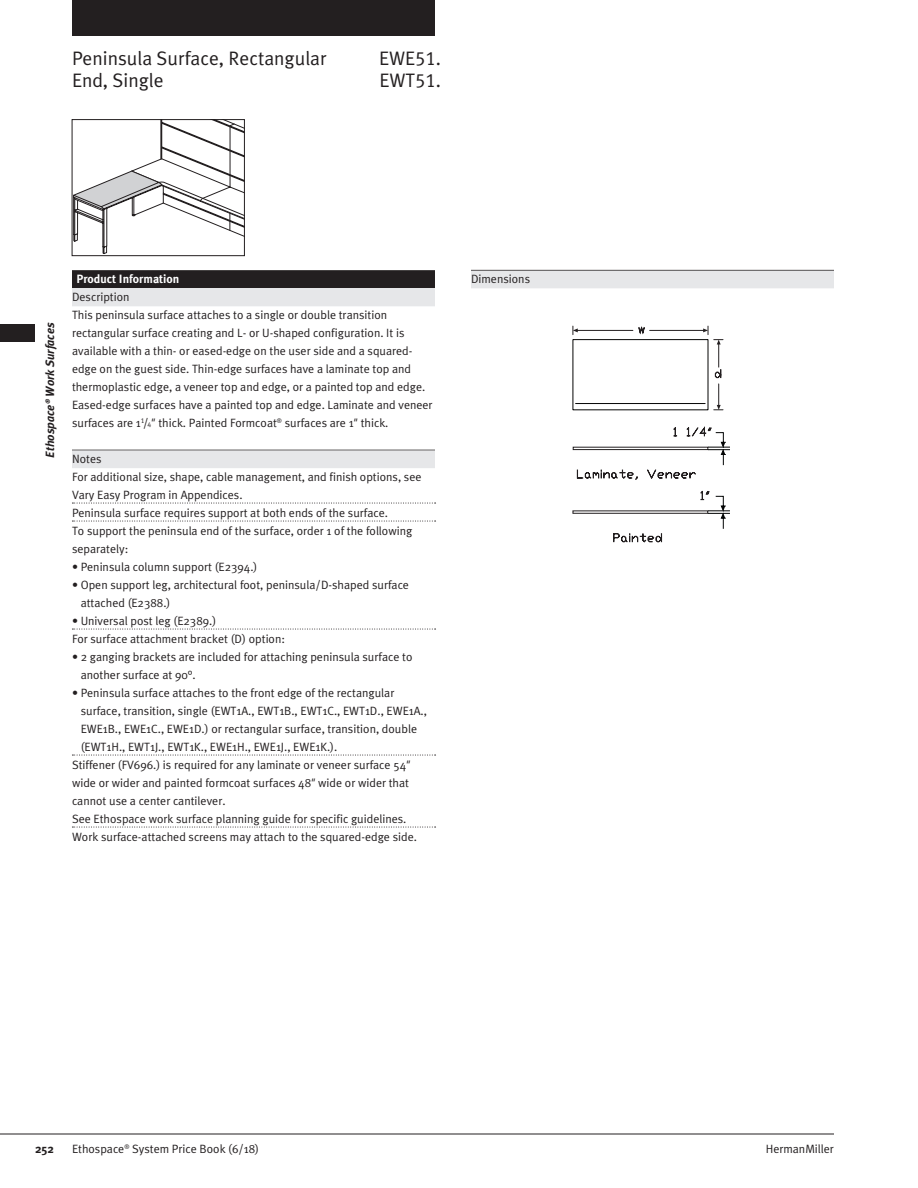
<style>
.page{position:relative;width:918px;height:1188px;background:#fff}
.page>*{position:absolute;margin:0;border:0;box-sizing:border-box;transform-origin:0 0}
.ProdName{font:19.5px/22.5px "Meta HM";color:#231f20}
.ProdNums{font:19.5px/22.5px "Meta Caps HM";color:#231f20}
.BodyText{font:12px/18px "Meta HM";color:#231f20}
.DottedRule{font:12px/18px "Meta HM";color:#231f20}
.FooterVerso{font:12px "Meta HM";color:#231f20}
.TabsVerso{font:italic 700 12px "Meta HM";color:#231f20}
.BlackBar{font:700 12px "Meta HM";color:#fff}
.GreyBarTopLine{font:12px "Meta HM";color:#231f20}
.GreyBar12{font:12px "Meta HM";color:#231f20}
.FooterVerso-2{font:700 12px "Meta HM";color:#231f20}
.s1{font-family:"Meta Caps HM"}
.s2{font-family:"Meta Caps HM";font-size:7.05px}
.s3{font-style:italic}
</style>
<div class="page">
<div style="left:72px;top:0;width:363px;height:36px;background:#231f20"></div>
<hr style="left:0;top:1134px;width:834px;height:1px;background:#231f20">
<div style="left:0;top:324px;width:34px;height:18px;background:#231f20"></div>
<div style="left:72px;top:270px;width:363px;height:18px;background:#231f20"></div>
<div style="left:72px;top:288px;width:363px;height:18px;background:#e6e7e9"></div>
<hr style="left:72px;top:450px;width:363px;height:1px;background:#231f20">
<div style="left:72px;top:451px;width:363px;height:17px;background:#e6e7e9"></div>
<svg style="left:72px;top:503px;width:364px;height:1px"></svg>
<svg style="left:72px;top:521px;width:364px;height:1px"></svg>
<svg style="left:72px;top:629px;width:364px;height:1px"></svg>
<svg style="left:72px;top:755px;width:364px;height:1px"></svg>
<svg style="left:72px;top:827px;width:364px;height:1px"></svg>
<hr style="left:471px;top:270px;width:363px;height:1px;background:#231f20">
<div style="left:471px;top:271px;width:363px;height:17px;background:#e6e7e9"></div>
<div style="left:573px;top:447px;width:135px;height:3px;border:1px solid #231f20"></div>
<svg style="left:577px;top:427px;width:153px;height:115px"></svg>
<hr style="left:576px;top:330px;width:57px;height:1px;background:#231f20">
<svg style="left:573px;top:326px;width:5px;height:9px"></svg>
<hr style="left:650px;top:330px;width:55px;height:1px;background:#231f20">
<svg style="left:639px;top:327px;width:6px;height:7px"></svg>
<svg style="left:714px;top:384px;width:9px;height:27px"></svg>
<svg style="left:703px;top:326px;width:20px;height:52px"></svg>
<div style="left:573px;top:339px;width:135px;height:71px;border:1px solid #050504"></div>
<hr style="left:576px;top:403px;width:129px;height:1px;background:#050504">
<svg style="left:74px;top:122px;width:168px;height:132px"></svg>
<div style="left:72px;top:120px;width:172px;height:136px;border:1px solid #231f20"></div>
<p class="ProdName" style="left:72px;top:47px;width:256px">Peninsula Surface, Rectangular<br>End, Single</p>
<p class="ProdNums" style="left:379px;top:47px;width:64px">EWE51.<br>EWT51.</p>
<p class="TabsVerso" style="left:43px;top:458px;width:137px;rotate:-90deg">Ethospace® Work Surfaces</p>
<p class="BlackBar" style="left:76px;top:272px;width:104px">Product Information</p>
<p class="GreyBar12" style="left:72px;top:290px;width:59px">Description</p>
<p class="BodyText" style="left:72px;top:306px;width:362px">This peninsula surface attaches to a single or double transition rectangular surface creating and L- or U-shaped configuration. It is available with a thin- or eased-edge on the user side and a squared&shy;edge on the guest side. Thin-edge surfaces have a laminate top and thermoplastic edge, a veneer top and edge, or a painted top and edge.<br>Eased-edge surfaces have a painted top and edge. Laminate and veneer surfaces are 1<sup>1</sup><span class="s1">/</span><span class="s2">4</span><span class="s3">"</span> thick. Painted Formcoat® surfaces are 1<span class="s3">"</span> thick.</p>
<p class="GreyBarTopLine" style="left:72px;top:452px;width:31px">Notes</p>
<p class="BodyText" style="left:72px;top:468px;width:351px">For additional size, shape, cable management, and finish options, see<br>Vary Easy Program in Appendices.</p>
<p class="DottedRule" style="left:72px;top:504px;width:318px">Peninsula surface requires support at both ends of the surface.</p>
<p class="DottedRule" style="left:72px;top:522px;width:342px">To support the peninsula end of the surface, order 1 of the following separately:</p>
<p class="BodyText" style="left:72px;top:558px;width:187px">• Peninsula column support (E2394.)</p>
<p class="BodyText" style="left:81px;top:576px;width:330px;text-indent:-9px">• Open support leg, architectural foot, peninsula/D-shaped surface attached (E2388.)</p>
<p class="BodyText" style="left:72px;top:612px;width:146px">• Universal post leg (E2389.)</p>
<p class="DottedRule" style="left:72px;top:630px;width:215px">For surface attachment bracket (D) option:</p>
<p class="BodyText" style="left:81px;top:648px;width:333px;text-indent:-9px">• 2 ganging brackets are included for attaching peninsula surface to another surface at 90°.</p>
<p class="BodyText" style="left:81px;top:684px;width:348px;text-indent:-9px">• Peninsula surface attaches to the front edge of the rectangular surface, transition, single (EWT1A., EWT1B., EWT1C., EWT1D., EWE1A., EWE1B., EWE1C., EWE1D.) or rectangular surface, transition, double (EWT1H., EWT1J., EWT1K., EWE1H., EWE1J., EWE1K.).</p>
<p class="DottedRule" style="left:72px;top:756px;width:340px">Stiffener (FV696.) is required for any laminate or veneer surface 54<span class="s3">" </span>wide or wider and painted formcoat surfaces 48<span class="s3">"</span> wide or wider that cannot use a center cantilever.</p>
<p class="BodyText" style="left:72px;top:810px;width:336px">See Ethospace work surface planning guide for specific guidelines.</p>
<p class="DottedRule" style="left:72px;top:828px;width:347px">Work surface-attached screens may attach to the squared-edge side.</p>
<p class="GreyBarTopLine" style="left:471px;top:272px;width:61px">Dimensions</p>
<p class="FooterVerso-2" style="left:35px;top:1141px;width:20px">252</p>
<p class="FooterVerso" style="left:72px;top:1141px;width:189px">Ethospace® System Price Book (6/18)</p>
<p class="FooterVerso" style="left:766px;top:1141px;width:70px">HermanMiller</p>
</div>
